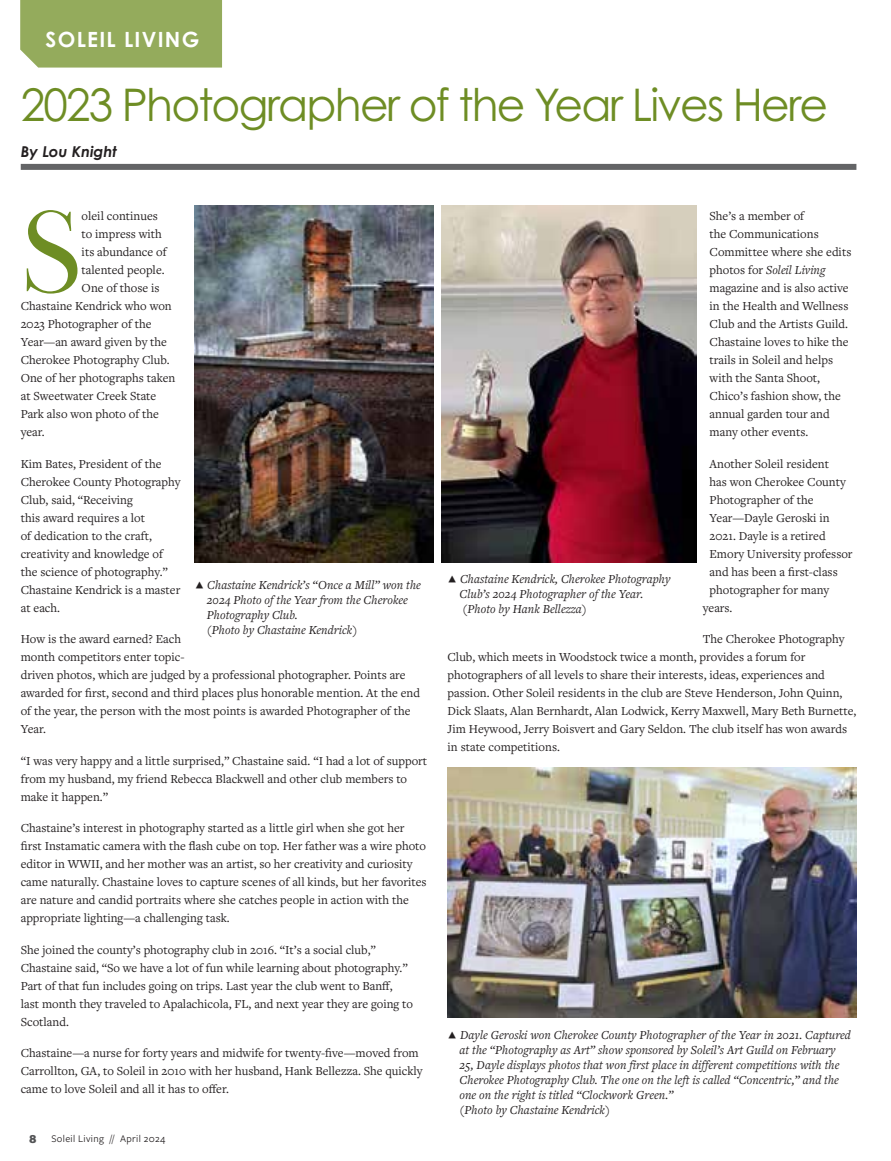
<style>
.page{position:relative;width:891px;height:1161px;background:#fff}
.page>*{position:absolute;margin:0;border:0;box-sizing:border-box;transform-origin:0 0}
.BODY-SLC{font:120.3px "Baskerville Display PT";color:#6e8d24}
.BODY-SLC-2{font:45px "Century Gothic Pro";letter-spacing:-.04em;color:#6e8d24}
.t1{font:700 21px "Century Gothic Pro";letter-spacing:.06em;color:#fff}
.BYLINE-SLC{font:italic 700 15px "Century Gothic Pro";color:#231f20}
.BODY-SLC-3{font:12.75px/18px "Freight Text Pro";color:#231f20}
.CAPTION-SLC{font:italic 12.75px/15px "Freight Text Pro";color:#231f20}
.t2{font:10.5px "Freight Sans Pro";letter-spacing:.03em;color:#231f20}
.s1{font-style:italic}
.s2{font-family:"Acumin Pro";font-weight:900;font-size:12px;color:#535456}
</style>
<div class="page">
<div style="left:20px;top:0;width:202px;height:68px;background:#94ab5c"></div>
<div style="left:21px;top:164px;width:835px;height:6px;background:#636466"></div>
<img style="left:195px;top:206px;width:238px;height:356px">
<img style="left:442px;top:206px;width:254px;height:356px">
<img style="left:448px;top:768px;width:408px;height:249px">
<h3 class="t1" style="left:46px;top:26px;width:155px">SOLEIL LIVING</h3>
<p class="BODY-SLC-2" style="left:21px;top:77px;width:809px">2023 Photographer of the Year Lives Here</p>
<p class="BYLINE-SLC" style="left:21px;top:142px;width:98px">By Lou Knight</p>
<p class="BODY-SLC" style="left:21px;top:181px;width:62px">S</p>
<p class="BODY-SLC-3" style="left:82px;top:207px;width:78px">oleil continues</p>
<p class="BODY-SLC-3" style="left:710px;top:207px;width:143px">She’s a member of<br>the Communications<br>Committee where she edits photos for <span class="s1">Soleil Living </span>magazine and is also active in the Health and Wellness<br>Club and the Artists Guild.<br>Chastaine loves to hike the trails in Soleil and helps with the Santa Shoot,<br>Chico’s fashion show, the annual garden tour and many other events.</p>
<p class="BODY-SLC-3" style="left:710px;top:454px;width:121px">Another Soleil resident</p>
<p class="BODY-SLC-3" style="left:710px;top:472px;width:138px">has won Cherokee County</p>
<p class="BODY-SLC-3" style="left:710px;top:490px;width:105px">Photographer of the</p>
<p class="BODY-SLC-3" style="left:710px;top:508px;width:122px">Year—Dayle Geroski in</p>
<p class="BODY-SLC-3" style="left:710px;top:526px;width:118px">2021. Dayle is a retired</p>
<p class="BODY-SLC-3" style="left:710px;top:544px;width:144px">Emory University professor</p>
<p class="BODY-SLC-3" style="left:710px;top:562px;width:130px">and has been a first-class</p>
<p class="BODY-SLC-3" style="left:710px;top:580px;width:121px">photographer for many</p>
<p class="BODY-SLC-3" style="left:703px;top:598px;width:31px">years.</p>
<p class="BODY-SLC-3" style="left:448px;top:630px;width:410px;text-indent:255px">The Cherokee Photography Club, which meets in Woodstock twice a month, provides a forum for photographers of all levels to share their interests, ideas, experiences and passion. Other Soleil residents in the club are Steve Henderson, John Quinn, Dick Slaats, Alan Bernhardt, Alan Lodwick, Kerry Maxwell, Mary Beth Burnette, Jim Heywood, Jerry Boisvert and Gary Seldon. The club itself has won awards in state competitions.</p>
<p class="BODY-SLC-3" style="left:82px;top:225px;width:82px">to impress with</p>
<p class="BODY-SLC-3" style="left:82px;top:243px;width:87px">its abundance of</p>
<p class="BODY-SLC-3" style="left:82px;top:261px;width:85px">talented people.</p>
<p class="BODY-SLC-3" style="left:82px;top:279px;width:79px">One of those is</p>
<p class="BODY-SLC-3" style="left:21px;top:297px;width:153px">Chastaine Kendrick who won</p>
<p class="BODY-SLC-3" style="left:21px;top:315px;width:132px">2023 Photographer of the</p>
<p class="BODY-SLC-3" style="left:21px;top:333px;width:148px">Year—an award given by the</p>
<p class="BODY-SLC-3" style="left:21px;top:351px;width:151px">Cherokee Photography Club.</p>
<p class="BODY-SLC-3" style="left:21px;top:369px;width:156px">One of her photographs taken</p>
<p class="BODY-SLC-3" style="left:21px;top:387px;width:137px">at Sweetwater Creek State</p>
<p class="BODY-SLC-3" style="left:21px;top:405px;width:140px">Park also won photo of the</p>
<p class="BODY-SLC-3" style="left:21px;top:423px;width:26px">year.</p>
<p class="BODY-SLC-3" style="left:21px;top:454px;width:161px">Kim Bates, President of the<br>Cherokee County Photography<br>Club, said, “Receiving<br>this award requires a lot<br>of dedication to the craft, creativity and knowledge of the science of photography.”<br>Chastaine Kendrick is a master at each.</p>
<p class="BODY-SLC-3" style="left:21px;top:630px;width:401px">How is the award earned? Each<br>month competitors enter topic-<br>driven photos, which are judged by a professional photographer. Points are awarded for first, second and third places plus honorable mention. At the end of the year, the person with the most points is awarded Photographer of the Year.</p>
<p class="BODY-SLC-3" style="left:21px;top:751px;width:408px">“I was very happy and a little surprised,” Chastaine said. “I had a lot of support from my husband, my friend Rebecca Blackwell and other club members to make it happen.”</p>
<p class="BODY-SLC-3" style="left:21px;top:819px;width:407px">Chastaine’s interest in photography started as a little girl when she got her first Instamatic camera with the flash cube on top. Her father was a wire photo editor in WWII, and her mother was an artist, so her creativity and curiosity came naturally. Chastaine loves to capture scenes of all kinds, but her favorites are nature and candid portraits where she catches people in action with the appropriate lighting—a challenging task.</p>
<p class="BODY-SLC-3" style="left:21px;top:940px;width:394px">She joined the county’s photography club in 2016. “It’s a social club,” Chastaine said, “So we have a lot of fun while learning about photography.” Part of that fun includes going on trips. Last year the club went to Banff, last month they traveled to Apalachicola, FL, and next year they are going to Scotland.</p>
<p class="BODY-SLC-3" style="left:21px;top:1044px;width:403px">Chastaine—a nurse for forty years and midwife for twenty-five—moved from<br>Carrollton, GA, to Soleil in 2010 with her husband, Hank Bellezza. She quickly came to love Soleil and all it has to offer.</p>
<p class="CAPTION-SLC" style="left:207px;top:577px;width:216px;text-indent:-12px">E Chastaine Kendrick’s “Once a Mill” won the 2024 Photo of the Year from the Cherokee Photography Club.<br>(Photo by Chastaine Kendrick)</p>
<p class="CAPTION-SLC" style="left:460px;top:571px;width:212px;text-indent:-12px">E Chastaine Kendrick, Cherokee Photography<br>Club’s 2024 Photographer of the Year. (Photo by Hank Bellezza)</p>
<p class="CAPTION-SLC" style="left:460px;top:1027px;width:393px;text-indent:-12px">E Dayle Geroski won Cherokee County Photographer of the Year in 2021. Captured at the “Photography as Art” show sponsored by Soleil’s Art Guild on February 25, Dayle displays photos that won first place in different competitions with the Cherokee Photography Club. The one on the left is called “Concentric,” and the one on the right is titled “Clockwork Green.”<br>(Photo by Chastaine Kendrick)</p>
<p class="t2" style="left:29px;top:1132px;width:138px"><span class="s2">8</span> Soleil Living // April 2024</p>
</div>
